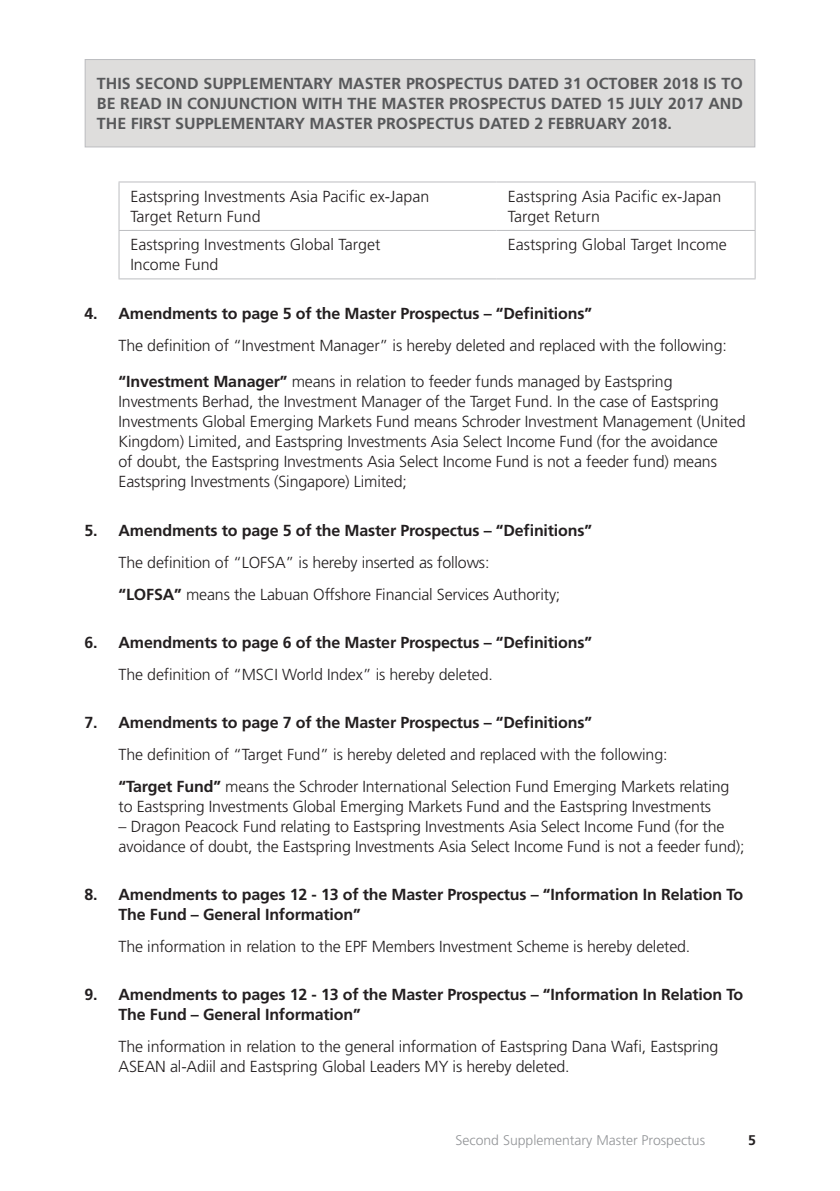
<style>
.page{position:relative;width:840px;height:1191px;background:#fff}
.page>*{position:absolute;margin:0;border:0;box-sizing:border-box;transform-origin:0 0}
.t1{font:300 16px/20px "Frutiger";letter-spacing:-.01em;color:#231f20}
.t2{font:700 16px/20px "Frutiger";letter-spacing:-.01em;color:#231f20}
.t3{font:700 16px/20px "Frutiger";color:#57585a;text-align:justify}
.t4{font:300 14px "Frutiger";color:#939598}
.t5{font:700 14px "Frutiger";color:#231f20}
.s1{font-weight:700}
</style>
<div class="page">
<div style="left:85px;top:60px;width:669px;height:87px;background:#dedddc"></div>
<div style="left:85px;top:59px;width:670px;height:88px;border:1px solid #bcbdc0"></div>
<hr style="left:118px;top:181px;width:378px;height:1px;background:#bcbdc0">
<hr style="left:496px;top:181px;width:259px;height:1px;background:#bcbdc0">
<hr style="left:118px;top:230px;width:378px;height:1px;background:#bcbdc0">
<hr style="left:496px;top:230px;width:259px;height:1px;background:#bcbdc0">
<hr style="left:118px;top:182px;width:1px;height:48px;background:#bcbdc0">
<hr style="left:754px;top:182px;width:1px;height:48px;background:#bcbdc0">
<hr style="left:118px;top:231px;width:1px;height:47px;background:#bcbdc0">
<hr style="left:754px;top:231px;width:1px;height:47px;background:#bcbdc0">
<hr style="left:118px;top:278px;width:378px;height:1px;background:#bcbdc0">
<hr style="left:496px;top:278px;width:259px;height:1px;background:#bcbdc0">
<p class="t3" style="left:97px;top:74px;width:647px">THIS SECOND SUPPLEMENTARY MASTER PROSPECTUS DATED 31 OCTOBER 2018 IS TO BE READ IN CONJUNCTION WITH THE MASTER PROSPECTUS DATED 15 JULY 2017 AND THE FIRST SUPPLEMENTARY MASTER PROSPECTUS DATED 2 FEBRUARY 2018.</p>
<p class="t1" style="left:130px;top:186px;width:300px">Eastspring Investments Asia Pacific ex-Japan<br>Target Return Fund</p>
<p class="t1" style="left:507px;top:186px;width:215px">Eastspring Asia Pacific ex-Japan<br>Target Return</p>
<p class="t1" style="left:130px;top:235px;width:251px">Eastspring Investments Global Target<br>Income Fund</p>
<p class="t1" style="left:507px;top:235px;width:220px">Eastspring Global Target Income</p>
<p class="t2" style="left:84px;top:304px;width:509px">4. Amendments to page 5 of the Master Prospectus – “Definitions”</p>
<p class="t1" style="left:118px;top:336px;width:609px">The definition of “Investment Manager” is hereby deleted and replaced with the following:</p>
<p class="t1" style="left:118px;top:372px;width:628px"><span class="s1">“Investment Manager”</span> means in relation to feeder funds managed by Eastspring Investments Berhad, the Investment Manager of the Target Fund. In the case of Eastspring Investments Global Emerging Markets Fund means Schroder Investment Management (United Kingdom) Limited, and Eastspring Investments Asia Select Income Fund (for the avoidance<br>of doubt, the Eastspring Investments Asia Select Income Fund is not a feeder fund) means Eastspring Investments (Singapore) Limited;</p>
<p class="t2" style="left:84px;top:520px;width:509px">5. Amendments to page 5 of the Master Prospectus – “Definitions”</p>
<p class="t1" style="left:118px;top:546px;width:443px;line-height:32px">The definition of “LOFSA” is hereby inserted as follows:<br><span class="s1">“LOFSA”</span> means the Labuan Offshore Financial Services Authority;</p>
<p class="t2" style="left:84px;top:632px;width:509px">6. Amendments to page 6 of the Master Prospectus – “Definitions”</p>
<p class="t1" style="left:118px;top:664px;width:375px">The definition of “MSCI World Index” is hereby deleted.</p>
<p class="t2" style="left:84px;top:712px;width:509px">7. Amendments to page 7 of the Master Prospectus – “Definitions”</p>
<p class="t1" style="left:118px;top:738px;width:612px;line-height:32px">The definition of “Target Fund” is hereby deleted and replaced with the following:<br><span class="s1">“Target Fund”</span> means the Schroder International Selection Fund Emerging Markets relating</p>
<p class="t1" style="left:118px;top:796px;width:593px">to Eastspring Investments Global Emerging Markets Fund and the Eastspring Investments</p>
<p class="t1" style="left:118px;top:816px;width:627px">– Dragon Peacock Fund relating to Eastspring Investments Asia Select Income Fund (for the avoidance of doubt, the Eastspring Investments Asia Select Income Fund is not a feeder fund);</p>
<p class="t2" style="left:118px;top:884px;width:625px;text-indent:-34px">8. Amendments to pages 12 - 13 of the Master Prospectus – “Information In Relation To<br>The Fund – General Information”</p>
<p class="t1" style="left:118px;top:936px;width:573px">The information in relation to the EPF Members Investment Scheme is hereby deleted.</p>
<p class="t2" style="left:118px;top:984px;width:625px;text-indent:-34px">9. Amendments to pages 12 - 13 of the Master Prospectus – “Information In Relation To<br>The Fund – General Information”</p>
<p class="t1" style="left:118px;top:1036px;width:601px">The information in relation to the general information of Eastspring Dana Wafi, Eastspring<br>ASEAN al-Adiil and Eastspring Global Leaders MY is hereby deleted.</p>
<p class="t4" style="left:455px;top:1132px;width:251px">Second Supplementary Master Prospectus</p>
<p class="t5" style="left:747px;top:1131px;width:9px">5</p>
</div>
